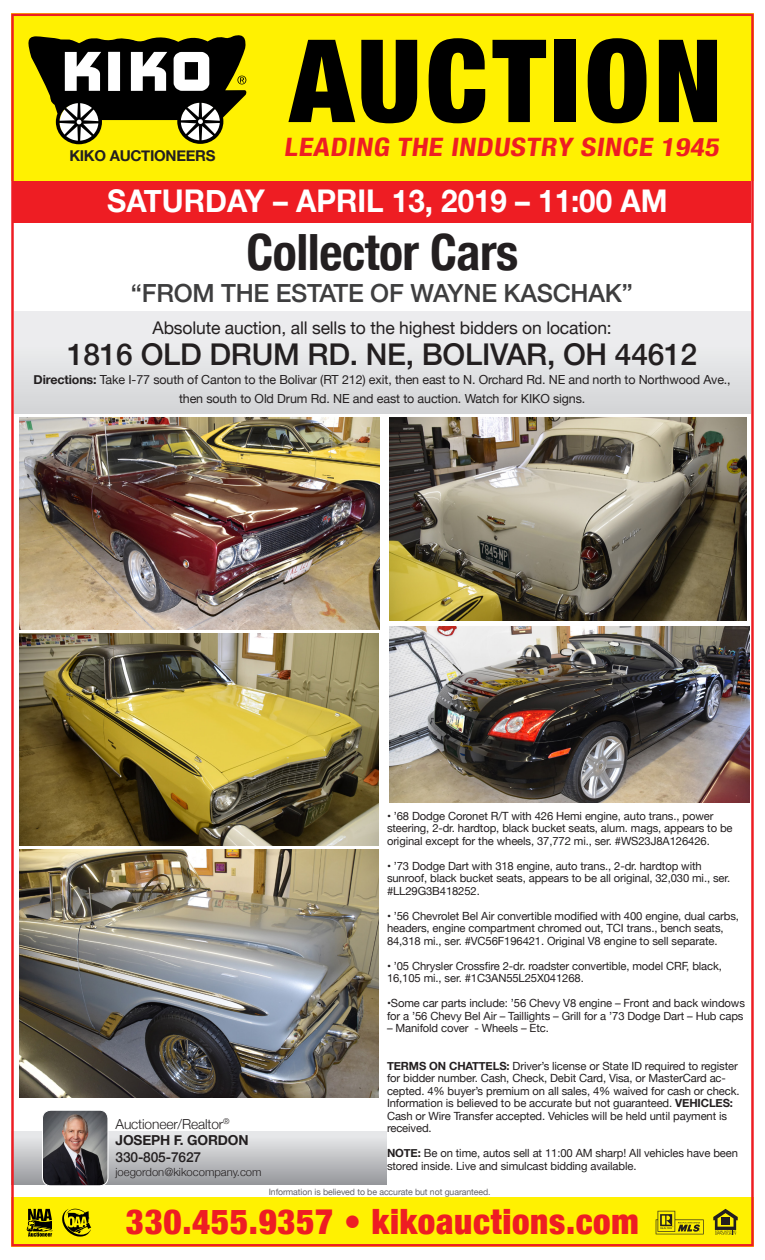
<style>
.page{position:relative;width:765px;height:1260px;background:#fff}
.page>*{position:absolute;margin:0;border:0;box-sizing:border-box;transform-origin:0 0}
.t1{font:900 condensed 115.12px "Helvetica Neue";letter-spacing:.04em;color:#000}
.t2{font:700 condensed 50px "Helvetica Neue";letter-spacing:-.01em;color:#231f20}
.t3{font:900 condensed 34.88px "Helvetica Neue";letter-spacing:.02em;color:#ee1d23}
.t4{font:700 31.25px "Helvetica Neue";color:#fff;scale:.95 1}
.t5{font:500 30px "Helvetica Neue";letter-spacing:-.01em;color:#231f20}
.t6{font:700 condensed 25.38px "Helvetica Neue";color:#ee1d23;scale:1.16 1}
.t7{font:500 25px "Helvetica Neue";letter-spacing:-.01em;color:#3e3e3f}
.t8{font:17.5px "Helvetica Neue";letter-spacing:-.01em;color:#231f20}
.t9{font:700 15px "Helvetica Neue";letter-spacing:-.02em;color:#231f20}
.t10{font:300 13.75px "Helvetica Neue";letter-spacing:-.01em;color:#231f20}
.t11{font:700 13.75px "Helvetica Neue";letter-spacing:-.01em;color:#231f20}
.t12{font:500 13.75px "Helvetica Neue";letter-spacing:-.01em;color:#231f20}
.t13{font:12.5px/18.8px "Helvetica Neue";letter-spacing:-.01em;color:#231f20;text-align:center}
.t14{font:11.25px/12.5px "Helvetica Neue";letter-spacing:-.01em;color:#231f20}
.t15{font:300 11.25px "Helvetica Neue";color:#231f20}
.t16{font:8.75px "Helvetica Neue";letter-spacing:-.01em;color:#636366}
.s1{font-weight:700}
</style>
<div class="page">
<img style="left:11px;top:14px;width:743px;height:1232px">
<svg style="left:26px;top:1209px;width:26px;height:28px"></svg>
<svg style="left:26px;top:33px;width:221px;height:111px"></svg>
<svg style="left:62px;top:1209px;width:29px;height:28px"></svg>
<p class="t9" style="left:69px;top:144px;width:148px">KIKO AUCTIONEERS</p>
<p class="t1" style="left:290px;top:-14px;width:434px">AUCTION</p>
<p class="t6" style="left:284px;top:126px;width:381px">LEADING THE INDUSTRY SINCE 1945</p>
<p class="t4" style="left:107px;top:176px;width:591px">SATURDAY – APRIL 13, 2019 – 11:00 AM</p>
<p class="t2" style="left:247px;top:211px;width:273px">Collector Cars</p>
<p class="t7" style="left:131px;top:273px;width:503px">“FROM THE ESTATE OF WAYNE KASCHAK”</p>
<p class="t8" style="left:153px;top:315px;width:461px">Absolute auction, all sells to the highest bidders on location:</p>
<p class="t5" style="left:67px;top:330px;width:631px">1816 OLD DRUM RD. NE, BOLIVAR, OH 44612</p>
<p class="t13" style="left:34px;top:371px;width:699px"><span class="s1">Directions:</span> Take I-77 south of Canton to the Bolivar (RT 212) exit, then east to N. Orchard Rd. NE and north to Northwood Ave., then south to Old Drum Rd. NE and east to auction. Watch for KIKO signs.</p>
<p class="t10" style="left:116px;top:1113px;width:115px">Auctioneer/Realtor<sup>®</sup></p>
<p class="t11" style="left:116px;top:1130px;width:135px">JOSEPH F. GORDON</p>
<p class="t12" style="left:116px;top:1146px;width:87px">330-805-7627</p>
<p class="t15" style="left:116px;top:1163px;width:147px">joegordon@kikocompany.com</p>
<p class="t14" style="left:387px;top:810px;width:347px">• ’68 Dodge Coronet R/T with 426 Hemi engine, auto trans., power steering, 2-dr. hardtop, black bucket seats, alum. mags, appears to be original except for the wheels, 37,772 mi., ser. #WS23J8A126426.</p>
<p class="t14" style="left:387px;top:860px;width:345px">• ’73 Dodge Dart with 318 engine, auto trans., 2-dr. hardtop with sunroof, black bucket seats, appears to be all original, 32,030 mi., ser. #LL29G3B418252.</p>
<p class="t14" style="left:387px;top:910px;width:354px">• ’56 Chevrolet Bel Air convertible modified with 400 engine, dual carbs, headers, engine compartment chromed out, TCI trans., bench seats,<br>84,318 mi., ser. #VC56F196421. Original V8 engine to sell separate.</p>
<p class="t14" style="left:387px;top:960px;width:337px">• ’05 Chrysler Crossfire 2-dr. roadster convertible, model CRF, black,<br>16,105 mi., ser. #1C3AN55L25X041268.</p>
<p class="t14" style="left:387px;top:998px;width:360px">•Some car parts include: ’56 Chevy V8 engine – Front and back windows for a ’56 Chevy Bel Air – Taillights – Grill for a ’73 Dodge Dart – Hub caps</p>
<p class="t14" style="left:387px;top:1023px;width:163px">– Manifold cover - Wheels – Etc.</p>
<p class="t14" style="left:387px;top:1060px;width:354px"><span class="s1">TERMS ON CHATTELS:</span> Driver’s license or State ID required to register for bidder number. Cash, Check, Debit Card, Visa, or MasterCard ac&shy;cepted. 4% buyer’s premium on all sales, 4% waived for cash or check.<br>Information is believed to be accurate but not guaranteed. <span class="s1">VEHICLES:<br></span>Cash or Wire Transfer accepted. Vehicles will be held until payment is received.</p>
<p class="t14" style="left:387px;top:1148px;width:353px"><span class="s1">NOTE:</span> Be on time, autos sell at 11:00 AM sharp! All vehicles have been stored inside. Live and simulcast bidding available.</p>
<p class="t16" style="left:269px;top:1185px;width:223px">Information is believed to be accurate but not guaranteed.</p>
<p class="t3" style="left:126px;top:1193px;width:514px">330.455.9357 • kikoauctions.com</p>
</div>
